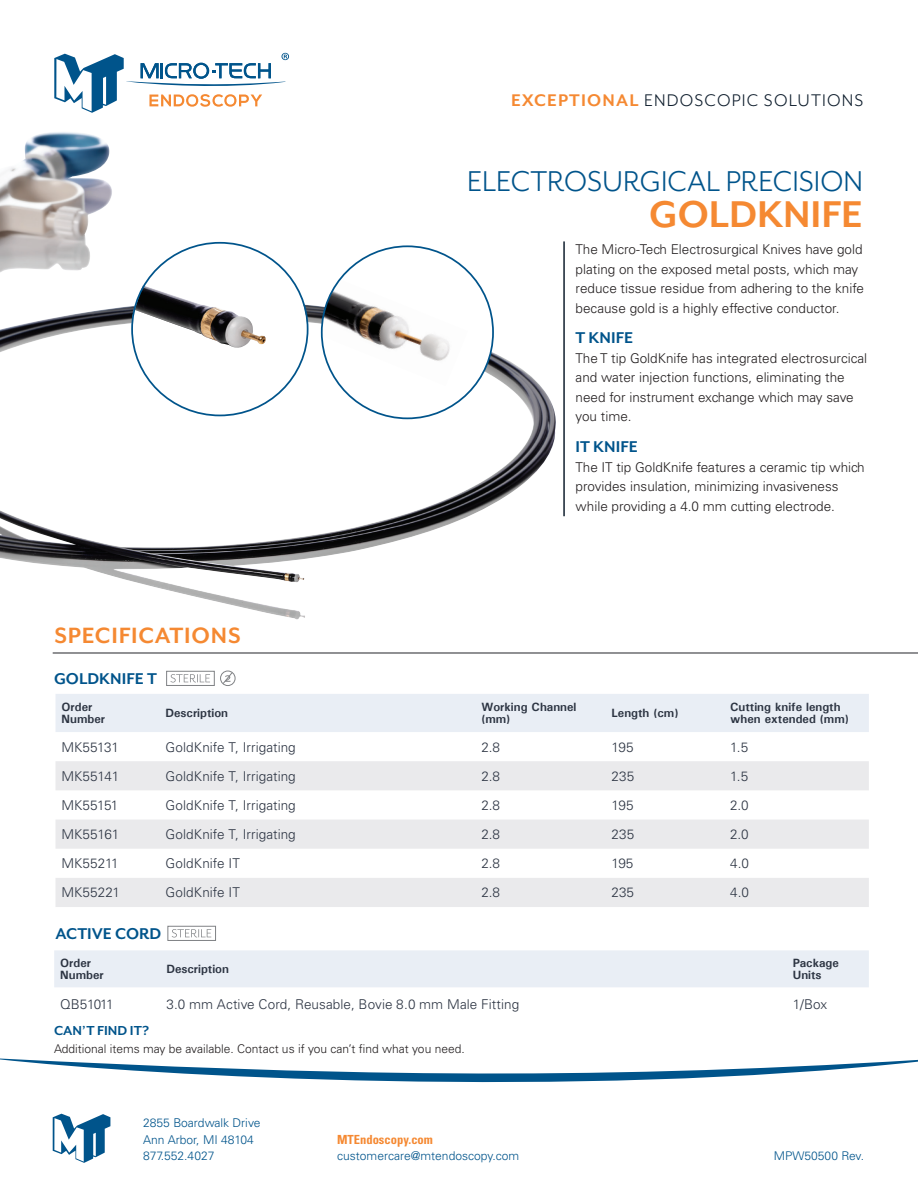
<style>
.page{position:relative;width:918px;height:1188px;background:#fff}
.page>*{position:absolute;margin:0;border:0;box-sizing:border-box;transform-origin:0 0}
.t1{font:700 42.9px "Mr Eaves San OT";color:#f58932}
.t2{font:33px "Mr Eaves San OT";color:#00548b}
.t3{font:700 25.5px "Mr Eaves San OT";letter-spacing:.03em;color:#f58932}
.t4{font:19.35px "Mr Eaves Mod OT";letter-spacing:.06em;color:#101f2e}
.t5{font:700 18px "Mr Eaves San OT";letter-spacing:.005em;color:#00548b}
.t6{font:700 15px "Mr Eaves San OT";color:#00548b}
.t7{font:300 13.5px/19.5px "Univers LT Std";color:#231f20}
.t8{font:300 13.5px "Univers LT Std";letter-spacing:.005em;color:#2c3442}
.t9{font:300 13.5px "Univers LT Std";letter-spacing:-.02em;color:#2c3442}
.t10{font:300 13.5px "Univers LT Std";letter-spacing:-.04em;color:#2c3442}
.t11{font:700 condensed 12.6px "Univers";color:#f58932}
.t12{font:700 12px/12px "Univers";color:#2c3442}
.t13{font:300 12px/16.5px "Univers LT Std";color:#00548b}
.t14{font:300 12px "Univers LT Std";color:#231f20}
.s1{font-weight:700;color:#f58932}
</style>
<div class="page">
<svg style="left:53px;top:1114px;width:57px;height:49px"></svg>
<svg style="left:0;top:1058px;width:918px;height:25px"></svg>
<hr style="left:563px;top:241px;width:2px;height:275px;background:#101f2e">
<img style="left:0;top:132px;width:556px;height:488px">
<hr style="left:53px;top:652px;width:865px;height:2px;background:#6c6d70">
<svg style="left:171px;top:674px;width:39px;height:9px"></svg>
<div style="left:166px;top:671px;width:49px;height:15px;border:1px solid #808285"></div>
<div style="left:220px;top:671px;width:16px;height:15px;border:1px solid #808285;border-radius:50%"></div>
<svg style="left:222px;top:672px;width:11px;height:13px"></svg>
<div style="left:56px;top:694px;width:813px;height:38px;background:#e9eef5"></div>
<svg style="left:56px;top:761px;width:813px;height:146px;fill:#eaeaec"></svg>
<div style="left:132px;top:243px;width:175px;height:172px;background:#fff;border-radius:50%"></div>
<div style="left:322px;top:246px;width:171px;height:172px;background:#fff;border-radius:50%"></div>
<img style="left:322px;top:280px;width:128px;height:106px">
<div style="left:54px;top:950px;width:815px;height:37px;background:#e9eef5"></div>
<svg style="left:172px;top:929px;width:39px;height:9px"></svg>
<div style="left:167px;top:926px;width:49px;height:15px;border:1px solid #808285"></div>
<img style="left:135px;top:285px;width:131px;height:65px">
<svg style="left:54px;top:53px;width:235px;height:60px"></svg>
<h3 class="t4" style="left:511px;top:90px;width:354px"><span class="s1">EXCEPTIONAL</span> ENDOSCOPIC SOLUTIONS</h3>
<h2 class="t2" style="left:467px;top:164px;width:397px">ELECTROSURGICAL PRECISION</h2>
<h1 class="t1" style="left:649px;top:190px;width:215px">GOLDKNIFE</h1>
<h3 class="t3" style="left:54px;top:622px;width:188px">SPECIFICATIONS</h3>
<h3 class="t5" style="left:54px;top:669px;width:104px">GOLDKNIFE T</h3>
<p class="t7" style="left:576px;top:240px;width:290px">The Micro-Tech Electrosurgical Knives have gold plating on the exposed metal posts, which may reduce tissue residue from adhering to the knife because gold is a highly effective conductor.</p>
<h3 class="t5" style="left:576px;top:328px;width:59px">T KNIFE</h3>
<p class="t7" style="left:576px;top:348px;width:293px">The T tip GoldKnife has integrated electrosurcical and water injection functions, eliminating the need for instrument exchange which may save you time.</p>
<h3 class="t5" style="left:576px;top:437px;width:64px">IT KNIFE</h3>
<p class="t7" style="left:576px;top:457px;width:291px">The IT tip GoldKnife features a ceramic tip which provides insulation, minimizing invasiveness while providing a 4.0 mm cutting electrode.</p>
<p class="t12" style="left:62px;top:701px;width:45px">Order<br>Number</p>
<p class="t12" style="left:166px;top:707px;width:64px">Description</p>
<p class="t12" style="left:481px;top:701px;width:97px">Working Channel (mm)</p>
<p class="t12" style="left:612px;top:707px;width:68px">Length (cm)</p>
<p class="t12" style="left:730px;top:701px;width:120px">Cutting knife length when extended (mm)</p>
<p class="t8" style="left:62px;top:739px;width:59px">MK55131</p>
<p class="t8" style="left:166px;top:739px;width:132px">GoldKnife T, Irrigating</p>
<p class="t8" style="left:481px;top:739px;width:20px">2.8</p>
<p class="t8" style="left:612px;top:739px;width:24px">195</p>
<p class="t8" style="left:730px;top:739px;width:20px">1.5</p>
<p class="t8" style="left:62px;top:768px;width:59px">MK55141</p>
<p class="t8" style="left:166px;top:768px;width:132px">GoldKnife T, Irrigating</p>
<p class="t8" style="left:481px;top:768px;width:20px">2.8</p>
<p class="t8" style="left:612px;top:768px;width:24px">235</p>
<p class="t8" style="left:730px;top:768px;width:20px">1.5</p>
<p class="t9" style="left:62px;top:797px;width:58px">MK55151</p>
<p class="t8" style="left:166px;top:797px;width:132px">GoldKnife T, Irrigating</p>
<p class="t8" style="left:481px;top:797px;width:20px">2.8</p>
<p class="t8" style="left:612px;top:797px;width:24px">195</p>
<p class="t8" style="left:730px;top:797px;width:20px">2.0</p>
<p class="t8" style="left:62px;top:826px;width:59px">MK55161</p>
<p class="t8" style="left:166px;top:826px;width:132px">GoldKnife T, Irrigating</p>
<p class="t8" style="left:481px;top:826px;width:20px">2.8</p>
<p class="t8" style="left:612px;top:826px;width:24px">235</p>
<p class="t8" style="left:730px;top:826px;width:20px">2.0</p>
<p class="t8" style="left:62px;top:855px;width:59px">MK55211</p>
<p class="t8" style="left:166px;top:855px;width:76px">GoldKnife IT</p>
<p class="t8" style="left:481px;top:855px;width:20px">2.8</p>
<p class="t8" style="left:612px;top:855px;width:23px">195</p>
<p class="t8" style="left:730px;top:855px;width:20px">4.0</p>
<p class="t8" style="left:62px;top:884px;width:60px">MK55221</p>
<p class="t8" style="left:166px;top:884px;width:76px">GoldKnife IT</p>
<p class="t8" style="left:481px;top:884px;width:20px">2.8</p>
<p class="t8" style="left:612px;top:884px;width:24px">235</p>
<p class="t8" style="left:730px;top:884px;width:20px">4.0</p>
<h3 class="t5" style="left:56px;top:924px;width:107px">ACTIVE CORD</h3>
<p class="t12" style="left:60px;top:957px;width:45px">Order<br>Number</p>
<p class="t12" style="left:166px;top:963px;width:64px">Description</p>
<p class="t12" style="left:793px;top:957px;width:48px">Package<br>Units</p>
<p class="t10" style="left:60px;top:996px;width:55px">QB51011</p>
<p class="t8" style="left:166px;top:996px;width:354px">3.0 mm Active Cord, Reusable, Bovie 8.0 mm Male Fitting</p>
<p class="t8" style="left:793px;top:996px;width:36px">1/Box</p>
<p class="t6" style="left:54px;top:1022px;width:97px">CAN’T FIND IT?</p>
<p class="t14" style="left:54px;top:1041px;width:412px">Additional items may be available. Contact us if you can’t find what you need.</p>
<p class="t13" style="left:143px;top:1115px;width:119px">2855 Boardwalk Drive<br>Ann Arbor, MI 48104<br>877.552.4027</p>
<p class="t11" style="left:337px;top:1132px;width:97px">MTEndoscopy.com</p>
<p class="t13" style="left:337px;top:1148px;width:184px">customercare@mtendoscopy.com</p>
<p class="t13" style="left:774px;top:1147px;width:92px">MPW50500 Rev.</p>
</div>
